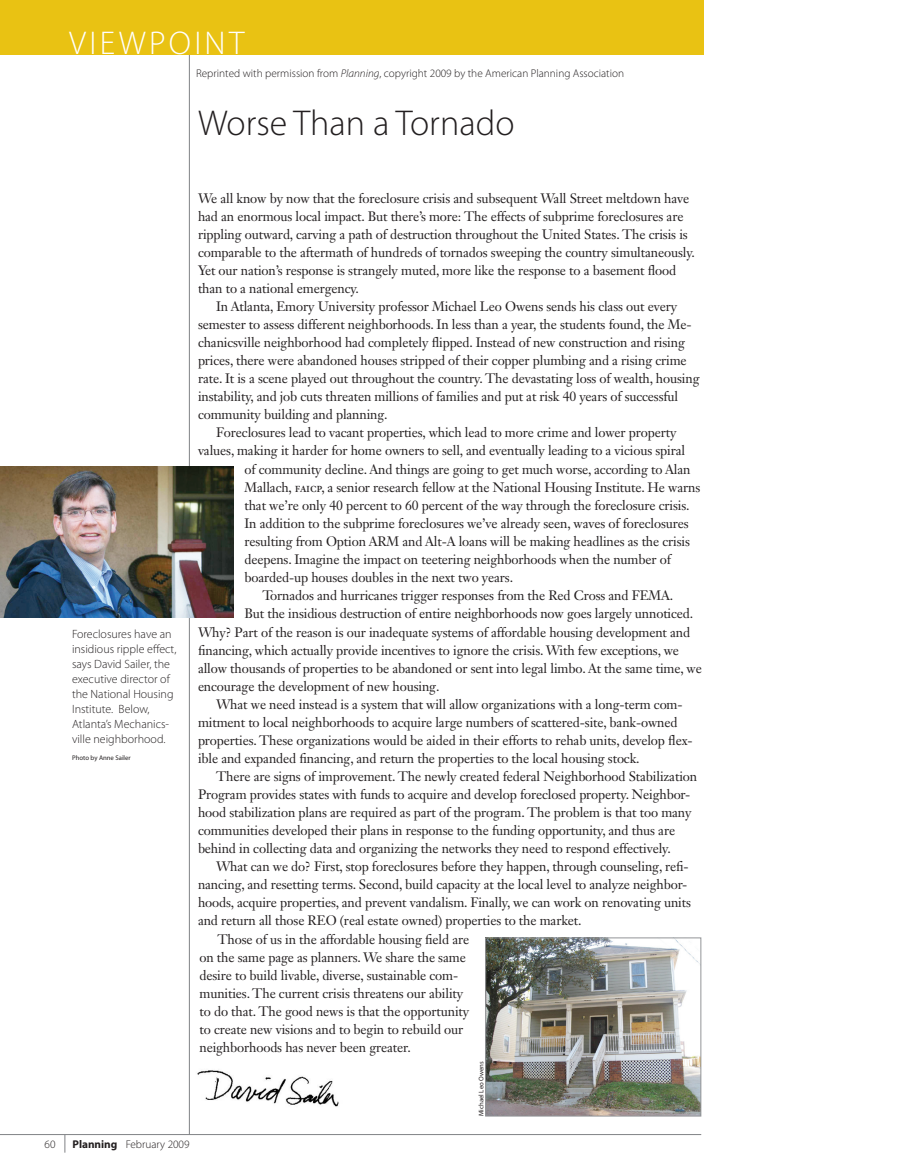
<style>
.page{position:relative;width:918px;height:1175px;background:#fff}
.page>*{position:absolute;margin:0;border:0;box-sizing:border-box;transform-origin:0 0}
.PLAN_VIEW_Leadin{font:300 36px "Myriad Pro";color:#231f20}
.PLAN_OP_ED_Barhead_L{font:300 33px "Myriad Pro";letter-spacing:.1em;color:#fff}
.PLAN_OP_ED_Body_Inde{font:13.5px/18px "Janson Text LT Std";letter-spacing:-.01em;color:#231f20}
.PLAN_OP_ED_Body_NO_I{font:13.5px/18px "Janson Text LT Std";letter-spacing:-.01em;color:#231f20}
.PLAN_ALL_caption{font:300 12px/15px "Myriad Pro";color:#231f20}
.PLAN_ALL_Footer_Righ{font:300 11.25px "Myriad Pro";color:#231f20}
.PLAN_ALL_Footer_Left{font:300 11.25px "Myriad Pro";color:#231f20}
.PLAN_ALL_Footer_Righ-2{font:6.75px "Myriad Pro";color:#231f20}
.PLAN_ALL_PhotoCredit{font:6.75px "Myriad Pro";color:#231f20}
.s1{font-style:italic}
.s2{font-weight:700}
</style>
<div class="page">
<hr style="left:0;top:1134px;width:701px;height:1px;background:#808285">
<svg style="left:65px;top:1135px;width:1px;height:17px"></svg>
<hr style="left:189px;top:54px;width:1px;height:1080px;background:#808285">
<div style="left:0;top:0;width:704px;height:54px;background:#e9c213"></div>
<img style="left:487px;top:939px;width:212px;height:175px">
<div style="left:485px;top:937px;width:216px;height:179px;border:1px solid #939598"></div>
<img style="left:0;top:466px;width:233px;height:152px">
<img style="left:197px;top:1070px;width:142px;height:37px">
<p class="PLAN_OP_ED_Barhead_L" style="left:69px;top:23px;width:177px">Viewpoint</p>
<p class="PLAN_ALL_Footer_Righ" style="left:196px;top:66px;width:430px">Reprinted with permission from <span class="s1">Planning</span>, copyright 2009 by the American Planning Association</p>
<p class="PLAN_VIEW_Leadin" style="left:198px;top:101px;width:318px">Worse Than a Tornado</p>
<p class="PLAN_OP_ED_Body_NO_I" style="left:198px;top:189px;width:498px">We all know by now that the foreclosure crisis and subsequent Wall Street meltdown have had an enormous local impact. But there’s more: The effects of subprime foreclosures are rippling outward, carving a path of destruction throughout the United States. The crisis is comparable to the aftermath of hundreds of tornados sweeping the country simultaneously.<br>Yet our nation’s response is strangely muted, more like the response to a basement flood than to a national emergency.</p>
<p class="PLAN_OP_ED_Body_Inde" style="left:198px;top:297px;width:503px;text-indent:18px">In Atlanta, Emory University professor Michael Leo Owens sends his class out every semester to assess different neighborhoods. In less than a year, the students found, the Me&shy;chanicsville neighborhood had completely flipped. Instead of new construction and rising prices, there were abandoned houses stripped of their copper plumbing and a rising crime rate. It is a scene played out throughout the country. The devastating loss of wealth, housing instability, and job cuts threaten millions of families and put at risk 40 years of successful community building and planning.</p>
<p class="PLAN_OP_ED_Body_Inde" style="left:198px;top:423px;width:489px;text-indent:18px">Foreclosures lead to vacant properties, which lead to more crime and lower property values, making it harder for home owners to sell, and eventually leading to a vicious spiral</p>
<p class="PLAN_OP_ED_Body_Inde" style="left:244px;top:460px;width:457px">of community decline. And things are going to get much worse, according to Alan Mallach, faicp, a senior research fellow at the National Housing Institute. He warns that we’re only 40 percent to 60 percent of the way through the foreclosure crisis.<br>In addition to the subprime foreclosures we’ve already seen, waves of foreclosures resulting from Option ARM and Alt-A loans will be making headlines as the crisis deepens. Imagine the impact on teetering neighborhoods when the number of boarded-up houses doubles in the next two years.</p>
<p class="PLAN_OP_ED_Body_Inde" style="left:244px;top:586px;width:450px;text-align:center">Tornados and hurricanes trigger responses from the Red Cross and FEMA.<br>But the insidious destruction of entire neighborhoods now goes largely unnoticed.</p>
<p class="PLAN_ALL_caption" style="left:72px;top:626px;width:106px">Foreclosures have an insidious ripple effect, says David Sailer, the executive director of the National Housing<br>I nstitute. Below,<br>Atlanta’s Mechanics&shy;ville neighborhood.</p>
<p class="PLAN_OP_ED_Body_Inde" style="left:198px;top:623px;width:505px">Why? Part of the reason is our inadequate systems of affordable housing development and financing, which actually provide incentives to ignore the crisis. With few exceptions, we allow thousands of properties to be abandoned or sent into legal limbo. At the same time, we encourage the development of new housing.</p>
<p class="PLAN_OP_ED_Body_Inde" style="left:198px;top:695px;width:496px;text-indent:18px">What we need instead is a system that will allow organizations with a long-term com&shy;mitment to local neighborhoods to acquire large numbers of scattered-site, bank-owned properties. These organizations would be aided in their efforts to rehab units, develop flex&shy;ible and expanded financing, and return the properties to the local housing stock.</p>
<p class="PLAN_OP_ED_Body_Inde" style="left:198px;top:767px;width:501px;text-indent:18px">There are signs of improvement. The newly created federal Neighborhood Stabilization Program provides states with funds to acquire and develop foreclosed property. Neighbor&shy;hood stabilization plans are required as part of the program. The problem is that too many communities developed their plans in response to the funding opportunity, and thus are behind in collecting data and organizing the networks they need to respond effectively.</p>
<p class="PLAN_OP_ED_Body_Inde" style="left:198px;top:857px;width:495px;text-indent:18px">What can we do? First, stop foreclosures before they happen, through counseling, refi&shy;nancing, and resetting terms. Second, build capacity at the local level to analyze neighbor&shy;hoods, acquire properties, and prevent vandalism. Finally, we can work on renovating units and return all those REO (real estate owned) properties to the market.</p>
<p class="PLAN_ALL_Footer_Righ-2" style="left:72px;top:754px;width:60px">Photo by Anne Sailer</p>
<p class="PLAN_ALL_Footer_Left" style="left:45px;top:1137px;width:12px">60</p>
<p class="PLAN_ALL_Footer_Left" style="left:72px;top:1137px;width:119px"><span class="s2">Planning</span> February 2009</p>
<p class="PLAN_OP_ED_Body_Inde" style="left:200px;top:930px;width:271px;text-indent:18px">Those of us in the affordable housing field are on the same page as planners. We share the same desire to build livable, diverse, sustainable com&shy;munities. The current crisis threatens our ability to do that. The good news is that the opportunity to create new visions and to begin to rebuild our neighborhoods has never been greater.</p>
<p class="PLAN_ALL_PhotoCredit" style="left:477px;top:1116px;width:56px;rotate:-90deg">Michael Leo Owens</p>
</div>
